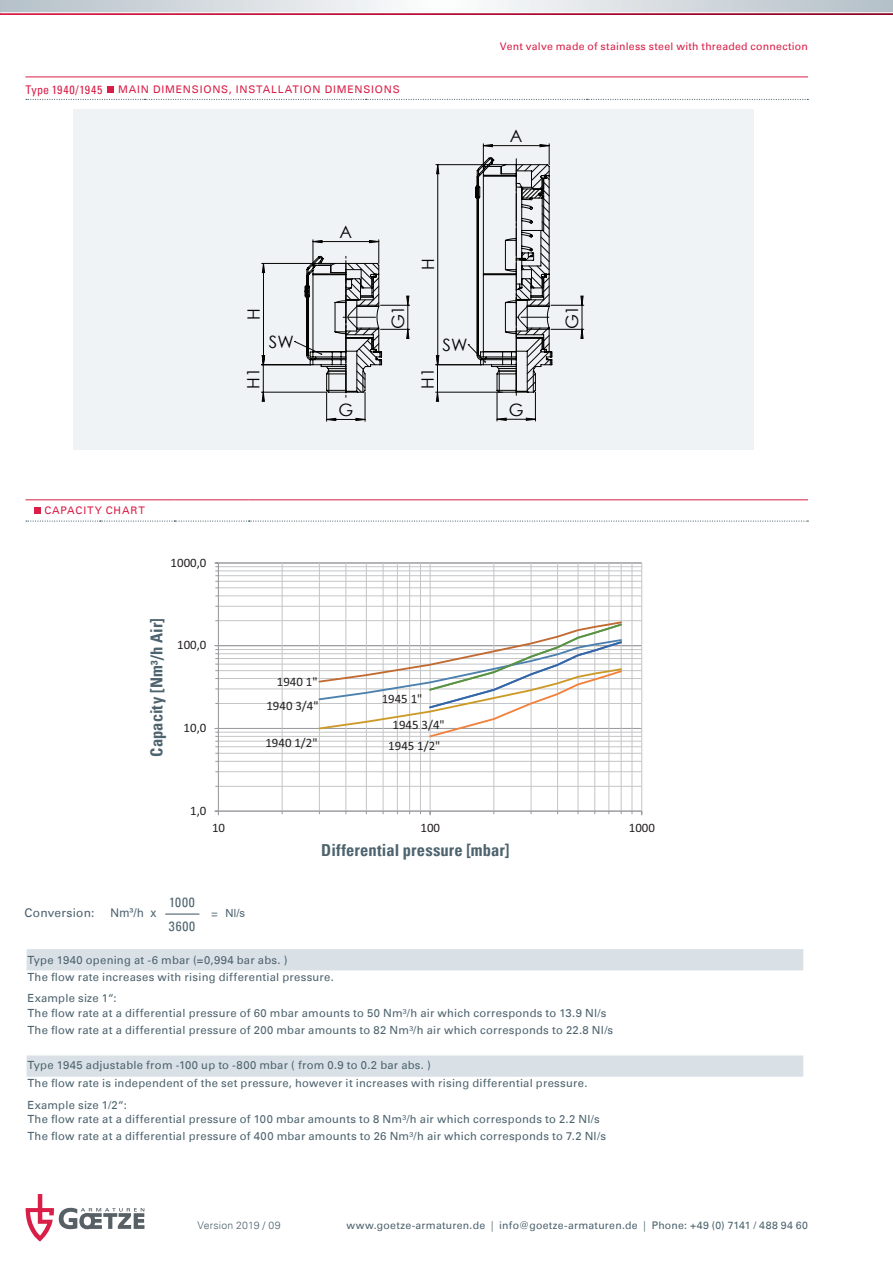
<style>
.page{position:relative;width:893px;height:1263px;background:#fff}
.page>*{position:absolute;margin:0;border:0;box-sizing:border-box;transform-origin:0 0}
.t1{font:17.1px "Century Gothic";color:#040503}
.t2{font:700 condensed 16.5px "Univers";letter-spacing:.01em;color:#4d636e}
.t3{font:condensed 13.5px/24.2px "Univers";letter-spacing:.055em;color:#4d636e}
.t4{font:12.9px "Calibri";color:#231f20}
.t5{font:condensed 12px "Univers";letter-spacing:.035em;color:#d91e47}
.t6{font:12px "Univers";letter-spacing:.01em;color:#4d636e}
.t7{font:12px "Arial";color:#4d636e}
.t8{font:11.25px/16.8px "Univers";letter-spacing:.02em;color:#4d636e}
.t9{font:11.25px "Arial";color:#4d636e}
.t10{font:10.5px "Univers";letter-spacing:.025em;color:#4d636e}
.t11{font:10.5px "Univers";letter-spacing:.02em;color:#d91e47}
.t12{font:10.5px "Univers";letter-spacing:.075em;color:#d91e47}
.t13{font:300 10.5px "Univers";letter-spacing:.015em;color:#4d636e}
.t14{font:10.5px "Univers";letter-spacing:.04em;color:#d91e47}
.s1{font-family:"Univers";font-stretch:condensed;font-size:13.5px}
.s2{font-weight:300}
</style>
<div class="page">
<svg style="left:0;top:13px;width:893px;height:2px;background:#bc2c4e"></svg>
<svg style="left:0;top:0;width:893px;height:12px"></svg>
<div style="left:74px;top:110px;width:680px;height:340px;background:#f0f3f6"></div>
<svg style="left:26px;top:99px;width:782px;height:1px"></svg>
<svg style="left:26px;top:1194px;width:118px;height:47px"></svg>
<hr style="left:218px;top:786px;width:424px;height:1px;background:#c4c5c7">
<hr style="left:218px;top:771px;width:424px;height:1px;background:#c4c5c7">
<hr style="left:218px;top:761px;width:424px;height:1px;background:#c4c5c7">
<hr style="left:218px;top:753px;width:424px;height:1px;background:#c4c5c7">
<hr style="left:218px;top:746px;width:424px;height:1px;background:#c4c5c7">
<hr style="left:218px;top:741px;width:424px;height:1px;background:#c4c5c7">
<hr style="left:218px;top:736px;width:424px;height:1px;background:#c4c5c7">
<hr style="left:218px;top:732px;width:424px;height:1px;background:#c4c5c7">
<hr style="left:218px;top:703px;width:424px;height:1px;background:#c4c5c7">
<hr style="left:218px;top:689px;width:424px;height:1px;background:#c4c5c7">
<hr style="left:218px;top:678px;width:424px;height:1px;background:#c4c5c7">
<hr style="left:218px;top:670px;width:424px;height:1px;background:#c4c5c7">
<hr style="left:218px;top:664px;width:424px;height:1px;background:#c4c5c7">
<hr style="left:218px;top:658px;width:424px;height:1px;background:#c4c5c7">
<hr style="left:218px;top:653px;width:424px;height:1px;background:#c4c5c7">
<hr style="left:218px;top:649px;width:424px;height:1px;background:#c4c5c7">
<hr style="left:218px;top:620px;width:424px;height:1px;background:#c4c5c7">
<hr style="left:218px;top:606px;width:424px;height:1px;background:#c4c5c7">
<hr style="left:218px;top:595px;width:424px;height:1px;background:#c4c5c7">
<hr style="left:218px;top:587px;width:424px;height:1px;background:#c4c5c7">
<hr style="left:218px;top:581px;width:424px;height:1px;background:#c4c5c7">
<hr style="left:218px;top:575px;width:424px;height:1px;background:#c4c5c7">
<hr style="left:218px;top:571px;width:424px;height:1px;background:#c4c5c7">
<hr style="left:218px;top:566px;width:424px;height:1px;background:#c4c5c7">
<hr style="left:218px;top:728px;width:424px;height:1px;background:#9b9ca0">
<hr style="left:218px;top:645px;width:424px;height:1px;background:#9b9ca0">
<hr style="left:218px;top:563px;width:424px;height:1px;background:#9b9ca0">
<hr style="left:282px;top:563px;width:1px;height:248px;background:#c4c5c7">
<hr style="left:319px;top:563px;width:1px;height:248px;background:#c4c5c7">
<hr style="left:346px;top:563px;width:1px;height:248px;background:#c4c5c7">
<hr style="left:366px;top:563px;width:1px;height:248px;background:#c4c5c7">
<hr style="left:383px;top:563px;width:1px;height:248px;background:#c4c5c7">
<hr style="left:397px;top:563px;width:1px;height:248px;background:#c4c5c7">
<hr style="left:409px;top:563px;width:1px;height:248px;background:#c4c5c7">
<hr style="left:420px;top:563px;width:1px;height:248px;background:#c4c5c7">
<hr style="left:430px;top:563px;width:1px;height:248px;background:#c4c5c7">
<hr style="left:493px;top:563px;width:1px;height:248px;background:#c4c5c7">
<hr style="left:531px;top:563px;width:1px;height:248px;background:#c4c5c7">
<hr style="left:557px;top:563px;width:1px;height:248px;background:#c4c5c7">
<hr style="left:578px;top:563px;width:1px;height:248px;background:#c4c5c7">
<hr style="left:594px;top:563px;width:1px;height:248px;background:#c4c5c7">
<hr style="left:609px;top:563px;width:1px;height:248px;background:#c4c5c7">
<hr style="left:621px;top:563px;width:1px;height:248px;background:#c4c5c7">
<hr style="left:632px;top:563px;width:1px;height:248px;background:#c4c5c7">
<hr style="left:641px;top:563px;width:1px;height:248px;background:#c4c5c7">
<hr style="left:218px;top:563px;width:1px;height:248px;background:#9b9ca0">
<svg style="left:214px;top:728px;width:4px;height:19px"></svg>
<svg style="left:214px;top:645px;width:4px;height:26px"></svg>
<svg style="left:214px;top:563px;width:4px;height:25px"></svg>
<hr style="left:218px;top:811px;width:424px;height:1px;background:#9b9ca0">
<svg style="left:317px;top:621px;width:306px;height:118px"></svg>
<hr style="left:165px;top:913px;width:34px;height:2px;background:#4d636e">
<div style="left:220px;top:111px;width:384px;height:340px;background:#f0f3f6"></div>
<hr style="left:551px;top:329px;width:33px;height:1px;background:#040503">
<hr style="left:551px;top:305px;width:33px;height:1px;background:#040503">
<hr style="left:261px;top:364px;width:50px;height:1px;background:#040503">
<hr style="left:261px;top:392px;width:66px;height:1px;background:#040503">
<svg style="left:580px;top:296px;width:4px;height:43px"></svg>
<svg style="left:262px;top:144px;width:291px;height:277px"></svg>
<hr style="left:26px;top:499px;width:74px;height:1px;background:#d91e47">
<hr style="left:100px;top:499px;width:74px;height:1px;background:#d91e47">
<hr style="left:174px;top:499px;width:75px;height:1px;background:#d91e47">
<hr style="left:249px;top:499px;width:559px;height:1px;background:#d91e47">
<svg style="left:26px;top:520px;width:782px;height:2px"></svg>
<svg style="left:34px;top:507px;width:6px;height:6px"></svg>
<hr style="left:26px;top:77px;width:782px;height:1px;background:#d91e47">
<svg style="left:108px;top:87px;width:6px;height:6px"></svg>
<svg style="left:27px;top:949px;width:776px;height:128px"></svg>
<p class="t11" style="left:500px;top:40px;width:309px">Vent valve made of stainless steel with threaded connection</p>
<p class="t5" style="left:26px;top:82px;width:78px">Type 1940/1945</p>
<p class="t12" style="left:118px;top:83px;width:146px">MAI N DIMENSIONS, I NSTALLATI</p>
<p class="t12" style="left:304px;top:83px;width:98px">ON DIMENSIONS</p>
<h1 class="t1" style="left:510px;top:124px;width:14px">A</h1>
<h1 class="t1" style="left:340px;top:220px;width:14px">A</h1>
<h1 class="t1" style="left:416px;top:270px;width:13px;rotate:-90deg">H</h1>
<h1 class="t1" style="left:242px;top:320px;width:13px;rotate:-90deg">H</h1>
<h1 class="t1" style="left:386px;top:329px;width:26px;rotate:-90deg">G1</h1>
<h1 class="t1" style="left:560px;top:329px;width:26px;rotate:-90deg">G1</h1>
<h1 class="t1" style="left:269px;top:330px;width:26px">SW</h1>
<h1 class="t1" style="left:443px;top:333px;width:26px">SW</h1>
<h1 class="t1" style="left:241px;top:389px;width:23px;rotate:-90deg">H1</h1>
<h1 class="t1" style="left:416px;top:389px;width:23px;rotate:-90deg">H1</h1>
<h1 class="t1" style="left:338px;top:398px;width:16px">G</h1>
<h1 class="t1" style="left:509px;top:397px;width:16px">G</h1>
<p class="t14" style="left:44px;top:503px;width:94px">CAPACITY CHART</p>
<p class="t4" style="left:171px;top:553px;width:37px">1000,0</p>
<h2 class="t2" style="left:147px;top:757px;width:140px;rotate:-90deg">Capacity [Nm³/h Air]</h2>
<p class="t4" style="left:177px;top:636px;width:31px">100,0</p>
<p class="t4" style="left:184px;top:719px;width:24px">10,0</p>
<p class="t4" style="left:190px;top:802px;width:18px">1,0</p>
<p class="t4" style="left:277px;top:673px;width:42px">1940 1"</p>
<p class="t4" style="left:266px;top:697px;width:54px">1940 3/4"</p>
<p class="t4" style="left:265px;top:733px;width:54px">1940 1/2"</p>
<p class="t4" style="left:382px;top:690px;width:42px">1945 1"</p>
<p class="t4" style="left:392px;top:715px;width:54px">1945 3/4"</p>
<p class="t4" style="left:388px;top:737px;width:54px">1945 1/2"</p>
<p class="t4" style="left:212px;top:818px;width:15px">10</p>
<p class="t4" style="left:420px;top:818px;width:21px">100</p>
<p class="t4" style="left:629px;top:818px;width:28px">1000</p>
<p class="t6" style="left:25px;top:906px;width:71px">Conversion:</p>
<p class="t3" style="left:169px;top:890px;width:28px">1000<br>3600</p>
<p class="t7" style="left:111px;top:905px;width:47px">Nm³/h x</p>
<p class="t9" style="left:211px;top:905px;width:35px"><span class="s1">=</span> Nl/s</p>
<h2 class="t2" style="left:321px;top:840px;width:190px">Differential pressure [mbar]</h2>
<p class="t8" style="left:27px;top:951px;width:308px">Type 1940 opening at -6 mbar (=0,994 bar abs. )<br>The flow rate increases with rising differential pressure.</p>
<p class="t8" style="left:27px;top:990px;width:580px;line-height:15.5px">Example size 1“:<br>The flow rate at a differential pressure of 60 mbar amounts to 50 Nm³/h air which corresponds to 13.9 Nl/s</p>
<p class="t8" style="left:27px;top:1022px;width:587px">The flow rate at a differential pressure of 200 mbar amounts to 82 Nm³/h air which corresponds to 22.8 Nl/s</p>
<p class="t8" style="left:27px;top:1057px;width:562px;line-height:17.5px">Type 1945 adjustable from -100 up to -800 mbar ( from 0.9 to 0.2 bar abs. )<br>The flow rate is independent of the set pressure, however it increases with rising differential pressure.</p>
<p class="t8" style="left:27px;top:1097px;width:574px;line-height:14.7px">Example size 1/2“:<br>The flow rate at a differential pressure of 100 mbar amounts to 8 Nm³/h air which corresponds to 2.2 Nl/s</p>
<p class="t8" style="left:27px;top:1128px;width:580px">The flow rate at a differential pressure of 400 mbar amounts to 26 Nm³/h air which corresponds to 7.2 Nl/s</p>
<p class="t13" style="left:198px;top:1219px;width:84px">Version 2019 / 09</p>
<p class="t10" style="left:346px;top:1219px;width:463px">www.goetze-armaturen.de <span class="s2">|</span> info@goetze-armaturen.de <span class="s2">|</span> Phone: +49 (0) 7141 / 488 94 60</p>
</div>
